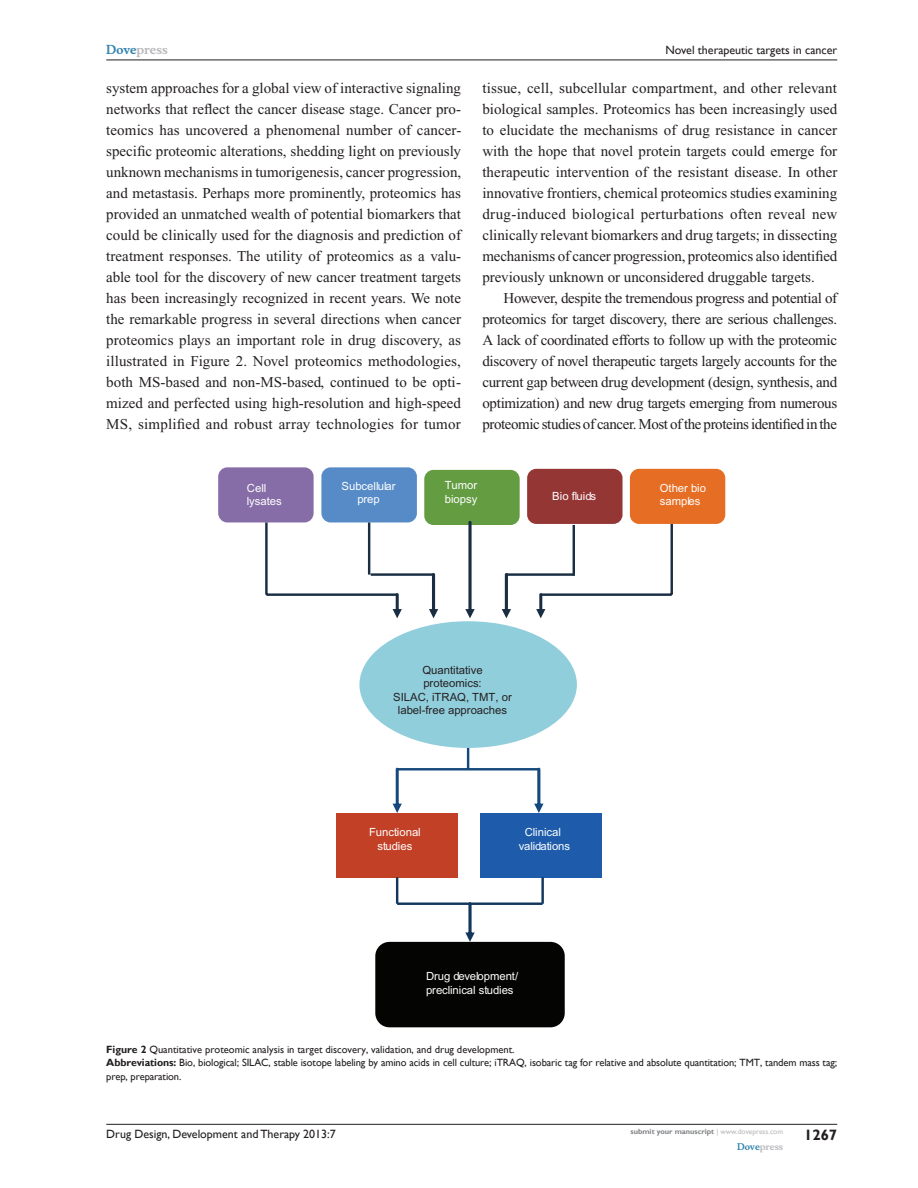
<style>
.page{position:relative;width:918px;height:1188px;background:#fff}
.page>*{position:absolute;margin:0;border:0;box-sizing:border-box;transform-origin:0 0}
.Tx{font:15px/21px "Times New Roman";color:#231f20;text-align:justify}
.t1{font:700 15px "Gill Sans";color:#231f20}
.t2{font:12px "Gill Sans";color:#231f20}
.t3{font:700 12px "Musee";color:#b8b9bc}
.t4{font:11.25px/13.5px "Arial";color:#fff}
.t5{font:11.25px/13.5px "Arial";color:#231f20;text-align:center}
.FigSNRI{font:10.5px/13.5px "Gill Sans";letter-spacing:-.01em;color:#231f20}
.FC{font:10.5px "Gill Sans";color:#231f20}
.t6{font:700 9px "Musee";color:#b8b9bc}
.t7{font:700 7.5px "Gill Sans";color:#808285}
.s1{color:#3485ae}
.s2{font-weight:700}
.s3{font-weight:400;color:#b8b9bc}
</style>
<div class="page">
<hr style="left:106px;top:1124px;width:731px;height:1px;background:#231f20">
<hr style="left:106px;top:60px;width:731px;height:1px;background:#231f20">
<div style="left:375px;top:942px;width:190px;height:85px;background:#040503;border-radius:14px"></div>
<div style="left:337px;top:813px;width:121px;height:64px;background:#c24026"></div>
<div style="left:218px;top:467px;width:96px;height:55px;background:#866da7;border-radius:9px"></div>
<div style="left:321px;top:467px;width:96px;height:55px;background:#568bc8;border-radius:9px"></div>
<div style="left:527px;top:469px;width:96px;height:55px;background:#943634;border-radius:9px"></div>
<div style="left:424px;top:470px;width:96px;height:55px;background:#649c41;border-radius:9px"></div>
<div style="left:630px;top:469px;width:95px;height:55px;background:#e66d24;border-radius:9px"></div>
<div style="left:359px;top:621px;width:218px;height:127px;background:#91cedc;border-radius:50%"></div>
<hr style="left:265px;top:522px;width:3px;height:73px;background:#192d43">
<hr style="left:266px;top:593px;width:131px;height:3px;background:#192d43">
<svg style="left:393px;top:593px;width:9px;height:25px"></svg>
<hr style="left:368px;top:522px;width:2px;height:53px;background:#192d43">
<hr style="left:371px;top:573px;width:63px;height:3px;background:#192d43">
<svg style="left:393px;top:768px;width:9px;height:45px"></svg>
<svg style="left:465px;top:521px;width:10px;height:97px"></svg>
<svg style="left:429px;top:573px;width:9px;height:45px"></svg>
<svg style="left:536px;top:593px;width:9px;height:25px"></svg>
<hr style="left:506px;top:573px;width:69px;height:3px;background:#192d43">
<svg style="left:502px;top:573px;width:9px;height:45px"></svg>
<hr style="left:573px;top:525px;width:2px;height:51px;background:#192d43">
<hr style="left:541px;top:593px;width:131px;height:3px;background:#192d43">
<hr style="left:671px;top:524px;width:2px;height:71px;background:#192d43">
<div style="left:480px;top:813px;width:121px;height:64px;background:#1e5cab"></div>
<hr style="left:467px;top:748px;width:2px;height:21px;background:#15497d">
<hr style="left:397px;top:768px;width:71px;height:2px;background:#15497d">
<hr style="left:468px;top:768px;width:71px;height:2px;background:#15497d">
<svg style="left:534px;top:768px;width:10px;height:45px"></svg>
<hr style="left:396px;top:877px;width:2px;height:27px;background:#12365c">
<hr style="left:541px;top:877px;width:3px;height:27px;background:#12365c">
<svg style="left:465px;top:902px;width:10px;height:40px"></svg>
<hr style="left:397px;top:903px;width:146px;height:2px;background:#12365c">
<p class="t3" style="left:106px;top:43px;width:63px"><span class="s1">Dove</span>press</p>
<p class="t2" style="left:665px;top:43px;width:173px">Novel therapeutic targets in cancer</p>
<p class="Tx" style="left:106px;top:77px;width:357px">system approaches for a global view of interactive signaling networks that reflect the cancer disease stage. Cancer pro&shy;teomics has uncovered a phenomenal number of cancer&shy;specific proteomic alterations, shedding light on previously unknown mechanisms in tumorigenesis, cancer progression, and metastasis. Perhaps more prominently, proteomics has provided an unmatched wealth of potential biomarkers that could be clinically used for the diagnosis and prediction of treatment responses. The utility of proteomics as a valu&shy;able tool for the discovery of new cancer treatment targets has been increasingly recognized in recent years. We note the remarkable progress in several directions when cancer proteomics plays an important role in drug discovery, as illustrated in Figure 2. Novel proteomics methodologies, both MS-based and non-MS-based, continued to be opti&shy;mized and perfected using high-resolution and high-speed MS, simplified and robust array technologies for tumor</p>
<p class="Tx" style="left:482px;top:77px;width:357px">tissue, cell, subcellular compartment, and other relevant biological samples. Proteomics has been increasingly used to elucidate the mechanisms of drug resistance in cancer with the hope that novel protein targets could emerge for therapeutic intervention of the resistant disease. In other innovative frontiers, chemical proteomics studies examining drug-induced biological perturbations often reveal new clinically relevant biomarkers and drug targets; in dissecting mechanisms of cancer progression, proteomics also identified previously unknown or unconsidered druggable targets.</p>
<p class="Tx" style="left:482px;top:287px;width:356px;text-indent:21px">However, despite the tremendous progress and potential of proteomics for target discovery, there are serious challenges.<br>A lack of coordinated efforts to follow up with the proteomic discovery of novel therapeutic targets largely accounts for the current gap between drug development (design, synthesis, and optimization) and new drug targets emerging from numerous proteomic studies of cancer. Most of the proteins identified in the</p>
<p class="t4" style="left:445px;top:479px;width:34px">Tumor biopsy</p>
<p class="t4" style="left:660px;top:481px;width:48px">Other bio samples</p>
<p class="t4" style="left:247px;top:481px;width:36px">Cell lysates</p>
<p class="t4" style="left:342px;top:479px;width:56px;text-align:center">Subcellular prep</p>
<p class="t4" style="left:552px;top:490px;width:45px">Bio fluids</p>
<p class="t5" style="left:393px;top:663px;width:120px">Quantitative proteomics:<br>SILAC, iTRAQ, TMT, or label-free approaches</p>
<p class="t4" style="left:369px;top:826px;width:53px;text-align:center">Functional studies</p>
<p class="t4" style="left:519px;top:826px;width:53px;text-align:center">Clinical validations</p>
<p class="t4" style="left:426px;top:969px;width:94px">Drug development/ preclinical studies</p>
<p class="FC" style="left:106px;top:1043px;width:410px"><span class="s2">Figure 2</span> Quantitative proteomic analysis in target discovery, validation, and drug development.</p>
<p class="FigSNRI" style="left:106px;top:1056px;width:732px"><span class="s2">Abbreviations:</span> Bio, biological; SILAC, stable isotope labeling by amino acids in cell culture; iTRAQ, isobaric tag for relative and absolute quantitation; TMT, tandem mass tag; prep, preparation.</p>
<p class="t2" style="left:106px;top:1127px;width:231px">Drug Design, Development and Therapy 2013:7</p>
<p class="t7" style="left:631px;top:1127px;width:154px">submit your manuscript <span class="s3">| www.dovepress.com</span></p>
<p class="t6" style="left:737px;top:1141px;width:48px"><span class="s1">Dove</span>press</p>
<p class="t1" style="left:804px;top:1126px;width:35px">1267</p>
</div>
